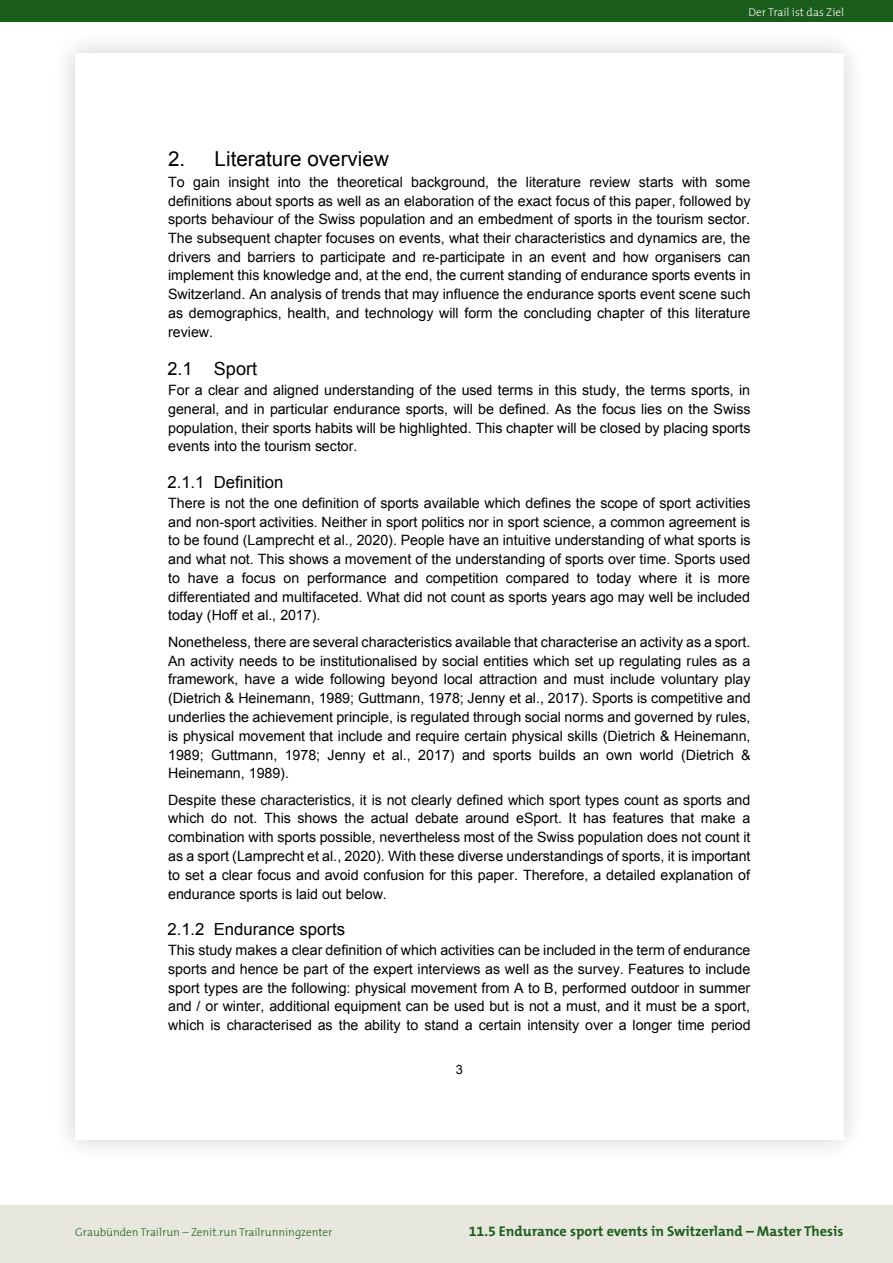
<style>
.page{position:relative;width:893px;height:1263px;background:#fff}
.page>*{position:absolute;margin:0;border:0;box-sizing:border-box;transform-origin:0 0}
.t1{font:20.55px "Arial";color:#000}
.t2{font:18.15px "Arial";color:#000}
.t3{font:16.65px "Arial";color:#000}
.t4{font:14.25px/18.8px "Arial";color:#000;text-align:justify}
.t5{font:700 14.25px "The Mix B7";color:#1b5d1b}
.t6{font:12.9px "Arial";color:#000}
.t7{font:300 11.25px "The Mix B3";color:#1b5d1b}
.t8{font:300 11.25px "The Mix B3";color:#fff}
</style>
<div class="page">
<div style="left:0;top:1205px;width:893px;height:58px;background:#e8e7de"></div>
<div style="left:0;top:0;width:893px;height:21px;background:#1b5d1b"></div>
<div style="left:51px;top:29px;width:816px;height:1134px;background:#000;opacity:.2"></div>
<div style="left:75px;top:53px;width:768px;height:1086px;background:#fff"></div>
<p class="t8" style="left:748px;top:6px;width:97px">Der Trail ist das Ziel</p>
<h1 class="t1" style="left:168px;top:145px;width:222px">2. Literature overview</h1>
<p class="t4" style="left:168px;top:172px;width:584px">To gain insight into the theoretical background, the literature review starts with some definitions about sports as well as an elaboration of the exact focus of this paper, followed by sports behaviour of the Swiss population and an embedment of sports in the tourism sector.<br>The subsequent chapter focuses on events, what their characteristics and dynamics are, the drivers and barriers to participate and re-participate in an event and how organisers can implement this knowledge and, at the end, the current standing of endurance sports events in Switzerland. An analysis of trends that may influence the endurance sports event scene such as demographics, health, and technology will form the concluding chapter of this literature review.</p>
<p class="t2" style="left:167px;top:356px;width:91px">2.1 Sport</p>
<p class="t4" style="left:168px;top:381px;width:584px">For a clear and aligned understanding of the used terms in this study, the terms sports, in general, and in particular endurance sports, will be defined. As the focus lies on the Swiss population, their sports habits will be highlighted. This chapter will be closed by placing sports events into the tourism sector.</p>
<p class="t3" style="left:167px;top:471px;width:118px">2.1.1 Definition</p>
<p class="t4" style="left:168px;top:493px;width:584px">There is not the one definition of sports available which defines the scope of sport activities and non-sport activities. Neither in sport politics nor in sport science, a common agreement is to be found (Lamprecht et al., 2020). People have an intuitive understanding of what sports is and what not. This shows a movement of the understanding of sports over time. Sports used to have a focus on performance and competition compared to today where it is more differentiated and multifaceted. What did not count as sports years ago may well be included today (Hoff et al., 2017).</p>
<p class="t4" style="left:168px;top:633px;width:584px">Nonetheless, there are several characteristics available that characterise an activity as a sport.<br>An activity needs to be institutionalised by social entities which set up regulating rules as a framework, have a wide following beyond local attraction and must include voluntary play (Dietrich &amp; Heinemann, 1989; Guttmann, 1978; Jenny et al., 2017). Sports is competitive and underlies the achievement principle, is regulated through social norms and governed by rules, is physical movement that include and require certain physical skills (Dietrich &amp; Heinemann, 1989; Guttmann, 1978; Jenny et al., 2017) and sports builds an own world (Dietrich &amp; Heinemann, 1989).</p>
<p class="t4" style="left:168px;top:790px;width:584px">Despite these characteristics, it is not clearly defined which sport types count as sports and which do not. This shows the actual debate around eSport. It has features that make a combination with sports possible, nevertheless most of the Swiss population does not count it as a sport (Lamprecht et al., 2020). With these diverse understandings of sports, it is important to set a clear focus and avoid confusion for this paper. Therefore, a detailed explanation of endurance sports is laid out below.</p>
<p class="t3" style="left:167px;top:918px;width:179px">2.1.2 Endurance sports</p>
<p class="t4" style="left:168px;top:941px;width:584px">This study makes a clear definition of which activities can be included in the term of endurance sports and hence be part of the expert interviews as well as the survey. Features to include sport types are the following: physical movement from A to B, performed outdoor in summer and / or winter, additional equipment can be used but is not a must, and it must be a sport, which is characterised as the ability to stand a certain intensity over a longer time period</p>
<p class="t6" style="left:456px;top:1061px;width:9px">3</p>
<p class="t7" style="left:75px;top:1226px;width:259px">Graubünden Trailrun – Zenit.run Trailrunningzenter</p>
<p class="t5" style="left:469px;top:1223px;width:376px">11.5 Endurance sport events in Switzerland – Master Thesis</p>
</div>
